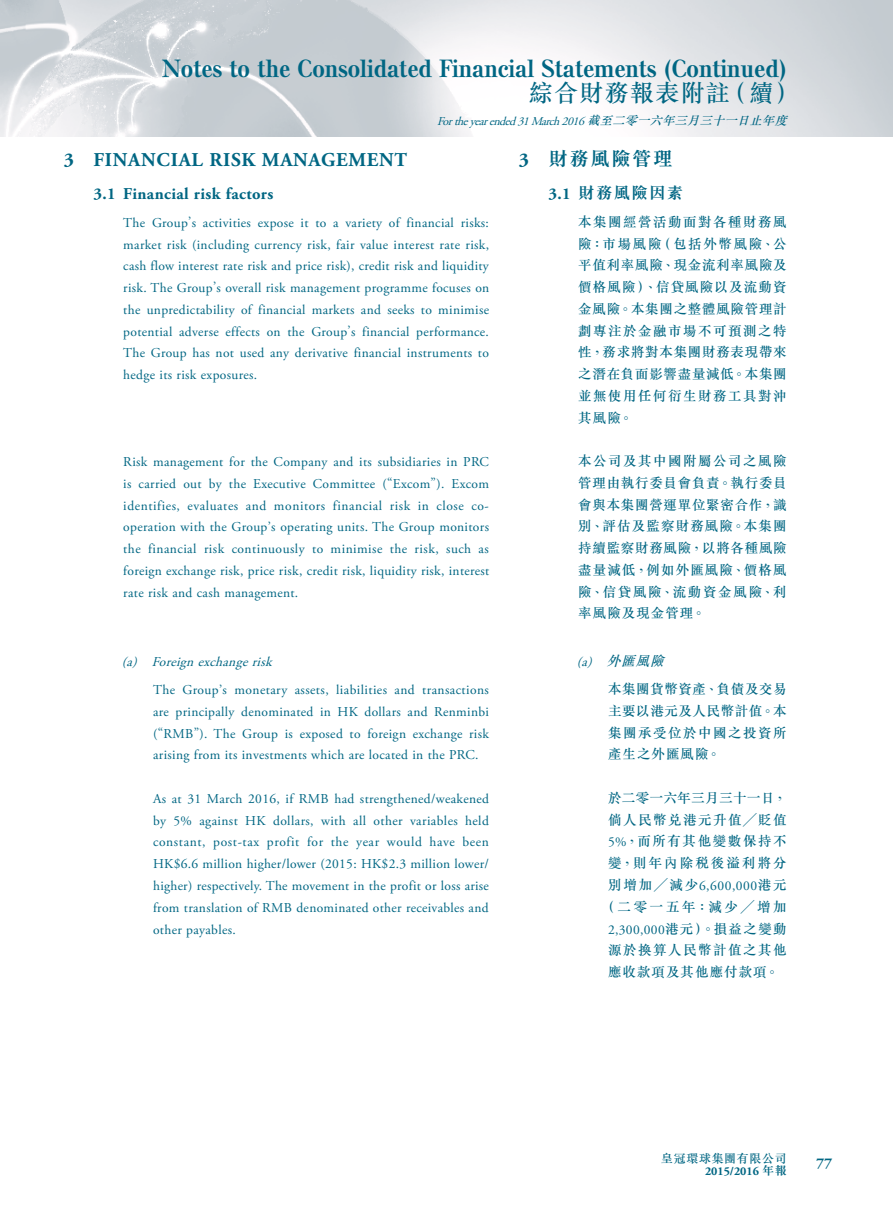
<style>
.page{position:relative;width:893px;height:1212px;background:#fff}
.page>*{position:absolute;margin:0;border:0;box-sizing:border-box;transform-origin:0 0}
.t1{font:700 24px "Else NPL Std";letter-spacing:.005em;color:#006683}
.t2{font:500 24px "M Sung HK";letter-spacing:.055em;color:#006683}
.Heading_1{font:700 19.5px "Adobe Garamond Pro";letter-spacing:.04em;color:#006683}
.C_Heading_1{font:700 19.5px "M Sung HK";letter-spacing:.075em;color:#006683}
.Heading_2{font:700 16.5px "Adobe Garamond Pro";letter-spacing:.025em;color:#006683}
.C_Heading_2{font:700 16.5px "M Sung HK";letter-spacing:.075em;color:#006683}
.t3{font:700 15px "Adobe Garamond Pro";color:#006683}
.Body_Text{font:13.5px/21.8px "Adobe Garamond Pro";letter-spacing:.025em;color:#006683;text-align:justify}
.C_Body_Text{font:500 13.5px/21.8px "M Sung HK";letter-spacing:.075em;color:#006683;text-align:justify}
.C_Body_Text-2{font:500 13.5px/21.8px "M Sung HK";letter-spacing:.11em;color:#006683;text-align:center}
.Heading_3{font:italic 13.5px "Adobe Garamond Pro";color:#006683}
.C_Heading_3{font:italic 500 13.5px "M Sung HK";color:#006683}
.t4{font:italic 12px "Adobe Garamond Pro";color:#006683}
.t5{font:700 12px "Adobe Garamond Pro";color:#006683}
.t6{font:500 12px "M Sung HK";letter-spacing:.05em;color:#006683}
.s1{font-family:"M Sung HK";font-weight:500}
.s2{font-family:"Adobe Garamond Pro"}
.s3{font-family:"Adobe Garamond Pro";font-weight:400}
.s4{font-family:"M Sung HK"}
</style>
<div class="page">
<img style="left:0;top:0;width:893px;height:136px">
<h1 class="t1" style="left:162px;top:54px;width:626px">Notes to the Consolidated Financial Statements (Continued)</h1>
<h1 class="t2" style="left:529px;top:77px;width:271px">綜合財務報表附註（續）</h1>
<p class="t4" style="left:437px;top:114px;width:355px">Fortheyearended31March2016 <span class="s1">截至二零一六年三月三十一日止年度</span></p>
<p class="C_Heading_1" style="left:519px;top:149px;width:155px"><span class="s2">3</span> 財務風險管理</p>
<p class="C_Heading_2" style="left:549px;top:184px;width:136px"><span class="s2">3.1</span> 財務風險因素</p>
<p class="C_Body_Text" style="left:578px;top:210px;width:210px">本集團經營活動面對各種財務風險：市場風險（包括外幣風險、公平值利率風險、現金流利率風險及價格風險）、信貸風險以及流動資金風險。本集團之整體風險管理計劃專注於金融市場不可預測之特性，務求將對本集團財務表現帶來之潛在負面影響盡量減低。本集團並無使用任何衍生財務工具對沖其風險。</p>
<p class="C_Body_Text" style="left:578px;top:449px;width:210px">本公司及其中國附屬公司之風險管理由執行委員會負責。執行委員會與本集團營運單位緊密合作，識別、評估及監察財務風險。本集團持續監察財務風險，以將各種風險盡量減低，例如外匯風險、價格風險、信貸風險、流動資金風險、利率風險及現金管理。</p>
<p class="C_Heading_3" style="left:577px;top:652px;width:93px"><span class="s3">(a)</span> 外匯風險</p>
<p class="C_Body_Text" style="left:608px;top:678px;width:180px">本集團貨幣資產、負債及交易主要以港元及人民幣計值。本集團承受位於中國之投資所產生之外匯風險。</p>
<p class="C_Body_Text-2" style="left:601px;top:786px;width:187px">於二零一六年三月三十一日，倘人民幣兌港元升值╱貶值<br><span class="s3">5%</span>，而所有其他變數保持不變，則年內除稅後溢利將分別增加╱減少<span class="s3">6,600,000</span>港元（二零一五年：減少╱增加<br><span class="s3">2,300,000</span>港元）。損益之變動源於換算人民幣計值之其他應收款項及其他應付款項。</p>
<p class="Heading_1" style="left:64px;top:149px;width:345px">3 FINANCIAL RISK MANAGEMENT</p>
<p class="Heading_2" style="left:94px;top:184px;width:181px">3.1 Financial risk factors</p>
<p class="Body_Text" style="left:123px;top:212px;width:368px">The Group’s activities expose it to a variety of financial risks: market risk (including currency risk, fair value interest rate risk, cash flow interest rate risk and price risk), credit risk and liquidity risk. The Group’s overall risk management programme focuses on the unpredictability of financial markets and seeks to minimise potential adverse effects on the Group’s financial performance.<br>The Group has not used any derivative financial instruments to hedge its risk exposures.</p>
<p class="Body_Text" style="left:123px;top:451px;width:367px">Risk management for the Company and its subsidiaries in PRC is carried out by the Executive Committee (“Excom”). Excom identifies, evaluates and monitors financial risk in close co&shy;operation with the Group’s operating units. The Group monitors the financial risk continuously to minimise the risk, such as foreign exchange risk, price risk, credit risk, liquidity risk, interest rate risk and cash management.</p>
<p class="Heading_3" style="left:122px;top:654px;width:156px">(a) Foreignexchangerisk</p>
<p class="Body_Text" style="left:153px;top:679px;width:338px">The Group’s monetary assets, liabilities and transactions are principally denominated in HK dollars and Renminbi (“RMB”). The Group is exposed to foreign exchange risk arising from its investments which are located in the PRC.</p>
<p class="Body_Text" style="left:153px;top:788px;width:337px">As at 31 March 2016, if RMB had strengthened/weakened by 5% against HK dollars, with all other variables held constant, post-tax profit for the year would have been HK$6.6 million higher/lower (2015: HK$2.3 million lower/ higher) respectively. The movement in the profit or loss arise from translation of RMB denominated other receivables and other payables.</p>
<p class="t6" style="left:661px;top:1150px;width:127px">皇冠環球集團有限公司</p>
<p class="t3" style="left:816px;top:1154px;width:17px">77</p>
<p class="t5" style="left:705px;top:1164px;width:83px">2015/2016 <span class="s4">年報</span></p>
</div>
